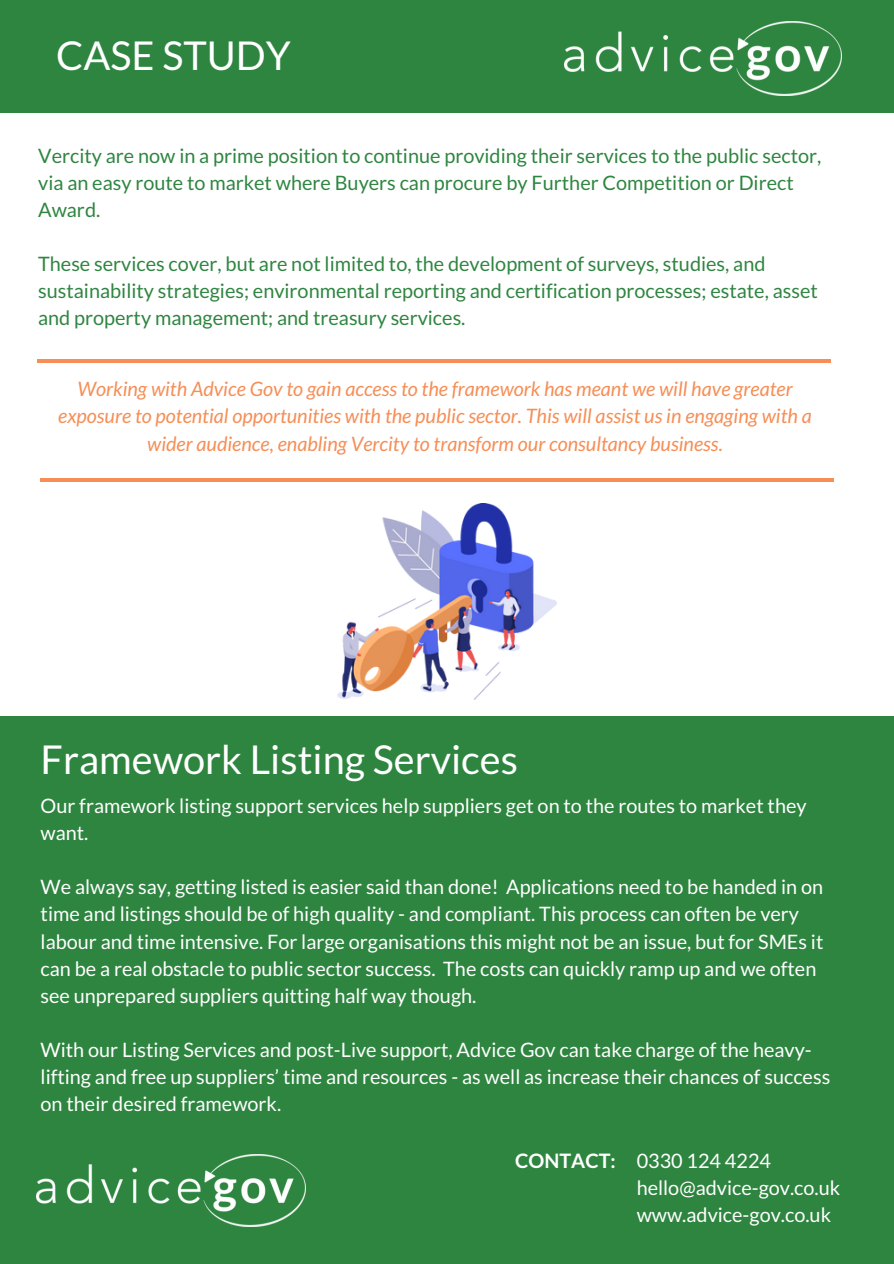
<style>
.page{position:relative;width:894px;height:1264px;background:#fff}
.page>*{position:absolute;margin:0;border:0;box-sizing:border-box;transform-origin:0 0}
.t1{font:39.75px "Lato";color:#fff}
.t2{font:19.8px/27px "Lato";color:#fff}
.t3{font:19.8px/27px "Lato";color:#2e8540}
.t4{font:italic 19.8px/27px "Lato";color:#f68e56;text-align:center}
.t5{font:700 19.8px "Lato";color:#fff}
</style>
<div class="page">
<div style="left:0;top:1099px;width:893px;height:164px;background:#2e8540"></div>
<img style="left:36px;top:1154px;width:269px;height:72px">
<div style="left:0;top:0;width:893px;height:113px;background:#2e8540"></div>
<img style="left:564px;top:22px;width:277px;height:74px">
<hr style="left:37px;top:359px;width:793px;height:4px;background:#f68e56">
<hr style="left:40px;top:478px;width:794px;height:4px;background:#f68e56">
<div style="left:0;top:938px;width:893px;height:165px;background:#2e8540"></div>
<div style="left:0;top:717px;width:893px;height:164px;background:#2e8540"></div>
<div style="left:0;top:778px;width:893px;height:164px;background:#2e8540"></div>
<img style="left:337px;top:503px;width:219px;height:196px">
<p class="t1" style="left:56px;top:30px;width:236px">CASE STUDY</p>
<p class="t3" style="left:38px;top:141px;width:784px">Vercity are now in a prime position to continue providing their services to the public sector, via an easy route to market where Buyers can procure by Further Competition or Direct<br>Award.</p>
<p class="t3" style="left:38px;top:250px;width:781px">These services cover, but are not limited to, the development of surveys, studies, and sustainability strategies; environmental reporting and certification processes; estate, asset and property management; and treasury services.</p>
<p class="t4" style="left:58px;top:375px;width:755px">Working with Advice Gov to gain access to the framework has meant we will have greater exposure to potential opportunities with the public sector. This will assist us in engaging with a wider audience, enabling Vercity to transform our consultancy business.</p>
<p class="t1" style="left:41px;top:734px;width:478px">Framework Listing Services</p>
<p class="t2" style="left:41px;top:792px;width:767px">Our framework listing support services help suppliers get on to the routes to market they want.</p>
<p class="t2" style="left:41px;top:873px;width:784px">We always say, getting listed is easier said than done! Applications need to be handed in on time and listings should be of high quality - and compliant. This process can often be very labour and time intensive. For large organisations this might not be an issue, but for SMEs it can be a real obstacle to public sector success. The costs can quickly ramp up and we often see unprepared suppliers quitting half way though.</p>
<p class="t2" style="left:41px;top:1035px;width:791px">With our Listing Services and post-Live support, Advice Gov can take charge of the heavy&shy;lifting and free up suppliers’ time and resources - as well as increase their chances of success on their desired framework.</p>
<p class="t5" style="left:515px;top:1148px;width:102px">CONTACT:</p>
<p class="t2" style="left:636px;top:1146px;width:136px">0330 124 4224</p>
<p class="t2" style="left:636px;top:1173px;width:205px">hello@advice-gov.co.uk</p>
<p class="t2" style="left:636px;top:1200px;width:196px">www.advice-gov.co.uk</p>
</div>
